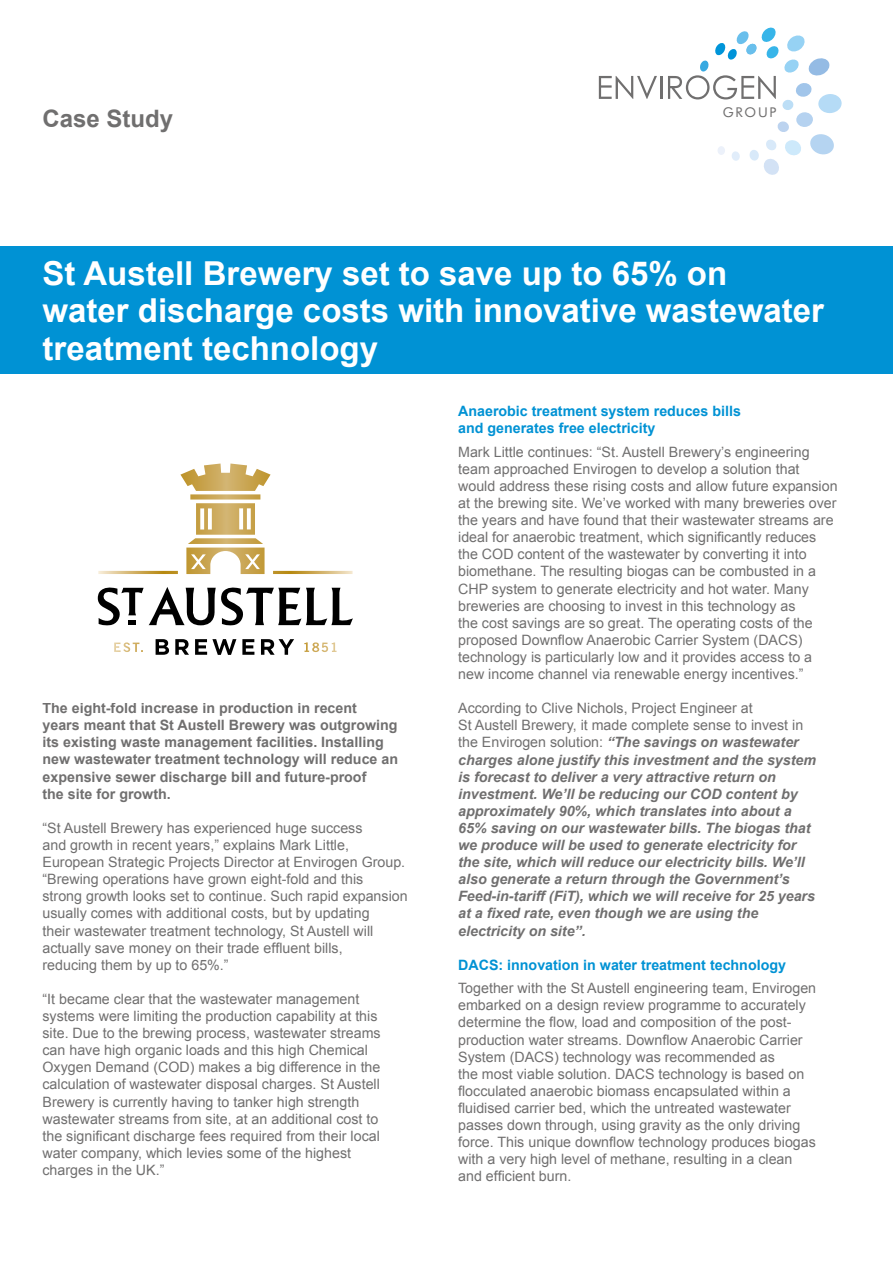
<style>
.page{position:relative;width:893px;height:1263px;background:#fff}
.page>*{position:absolute;margin:0;border:0;box-sizing:border-box;transform-origin:0 0}
.t1{font:700 33px/37.5px "Arial";color:#fff}
.t2{font:700 24px "Arial";color:#706f6f}
.t3{font:14.25px/17.1px "Arial";color:#706f6f}
.t4{font:italic 700 14.25px/17.1px "Arial";color:#706f6f}
.t5{font:700 14.25px/17.1px "Arial";color:#706f6f}
.t6{font:700 14.25px/17.1px "Arial";color:#0092d4}
.t7{font:13.5px "Futura BT";letter-spacing:.13em;color:#706f6f}
.s1{font-weight:400;font-style:normal}
</style>
<div class="page">
<div style="left:0;top:247px;width:893px;height:127px;background:#0092d4"></div>
<div style="left:796px;top:112px;width:17px;height:15px;background:#b5d2f0;border-radius:50%"></div>
<svg style="left:810px;top:134px;width:24px;height:21px"></svg>
<svg style="left:777px;top:121px;width:12px;height:11px"></svg>
<svg style="left:732px;top:151px;width:8px;height:10px"></svg>
<div style="left:717px;top:146px;width:8px;height:9px;background:#ecf1fa;border-radius:50%"></div>
<svg style="left:749px;top:139px;width:52px;height:35px"></svg>
<svg style="left:599px;top:76px;width:58px;height:23px"></svg>
<hr style="left:660px;top:76px;width:3px;height:23px;background:#706f6f">
<svg style="left:668px;top:27px;width:174px;height:87px"></svg>
<svg style="left:98px;top:463px;width:255px;height:189px"></svg>
<svg style="left:156px;top:639px;width:138px;height:16px"></svg>
<h2 class="t2" style="left:43px;top:103px;width:132px">Case Study</h2>
<p class="t7" style="left:723px;top:104px;width:55px">GROUP</p>
<h1 class="t1" style="left:43px;top:255px;width:783px">St Austell Brewery set to save up to 65% on<br>water discharge costs with innovative wastewater treatment technology</h1>
<p class="t5" style="left:43px;top:700px;width:357px">The eight-fold increase in production in recent<br>years meant that St Austell Brewery was outgrowing its existing waste management facilities. Installing new wastewater treatment technology will reduce an expensive sewer discharge bill and future-proof<br>the site for growth.</p>
<p class="t3" style="left:43px;top:819px;width:367px">“St Austell Brewery has experienced huge success<br>and growth in recent years,” explains Mark Little, European Strategic Projects Director at Envirogen Group. “Brewing operations have grown eight-fold and this<br>strong growth looks set to continue. Such rapid expansion usually comes with additional costs, but by updating<br>their wastewater treatment technology, St Austell will actually save money on their trade effluent bills,<br>reducing them by up to 65%.”</p>
<p class="t3" style="left:43px;top:990px;width:340px">“It became clear that the wastewater management systems were limiting the production capability at this site. Due to the brewing process, wastewater streams can have high organic loads and this high Chemical Oxygen Demand (COD) makes a big difference in the calculation of wastewater disposal charges. St Austell Brewery is currently having to tanker high strength wastewater streams from site, at an additional cost to the significant discharge fees required from their local water company, which levies some of the highest charges in the UK.”</p>
<p class="t6" style="left:458px;top:403px;width:284px">Anaerobic treatment system reduces bills and generates free electricity</p>
<p class="t3" style="left:458px;top:443px;width:381px">Mark Little continues: “St. Austell Brewery’s engineering team approached Envirogen to develop a solution that would address these rising costs and allow future expansion at the brewing site. We’ve worked with many breweries over the years and have found that their wastewater streams are ideal for anaerobic treatment, which significantly reduces the COD content of the wastewater by converting it into biomethane. The resulting biogas can be combusted in a CHP system to generate electricity and hot water. Many breweries are choosing to invest in this technology as<br>the cost savings are so great. The operating costs of the proposed Downflow Anaerobic Carrier System (DACS) technology is particularly low and it provides access to a new income channel via renewable energy incentives.”</p>
<p class="t4" style="left:458px;top:700px;width:359px"><span class="s1">According to Clive Nichols, Project Engineer at<br>St Austell Brewery, it made complete sense to invest in the Envirogen solution:</span> “The savings on wastewater charges alone justify this investment and the system is forecast to deliver a very attractive return on investment. We’ll be reducing our COD content by approximately 90%, which translates into about a 65% saving on our wastewater bills. The biogas that we produce will be used to generate electricity for the site, which will reduce our electricity bills. We’ll also generate a return through the Government’s Feed-in-tariff (FiT), which we will receive for 25 years at a fixed rate, even though we are using the electricity on site”.</p>
<p class="t6" style="left:458px;top:957px;width:329px">DACS: innovation in water treatment technology</p>
<p class="t3" style="left:458px;top:980px;width:360px">Together with the St Austell engineering team, Envirogen embarked on a design review programme to accurately determine the flow, load and composition of the post&shy;production water streams. Downflow Anaerobic Carrier System (DACS) technology was recommended as<br>the most viable solution. DACS technology is based on flocculated anaerobic biomass encapsulated within a fluidised carrier bed, which the untreated wastewater passes down through, using gravity as the only driving force. This unique downflow technology produces biogas with a very high level of methane, resulting in a clean and efficient burn.</p>
</div>
